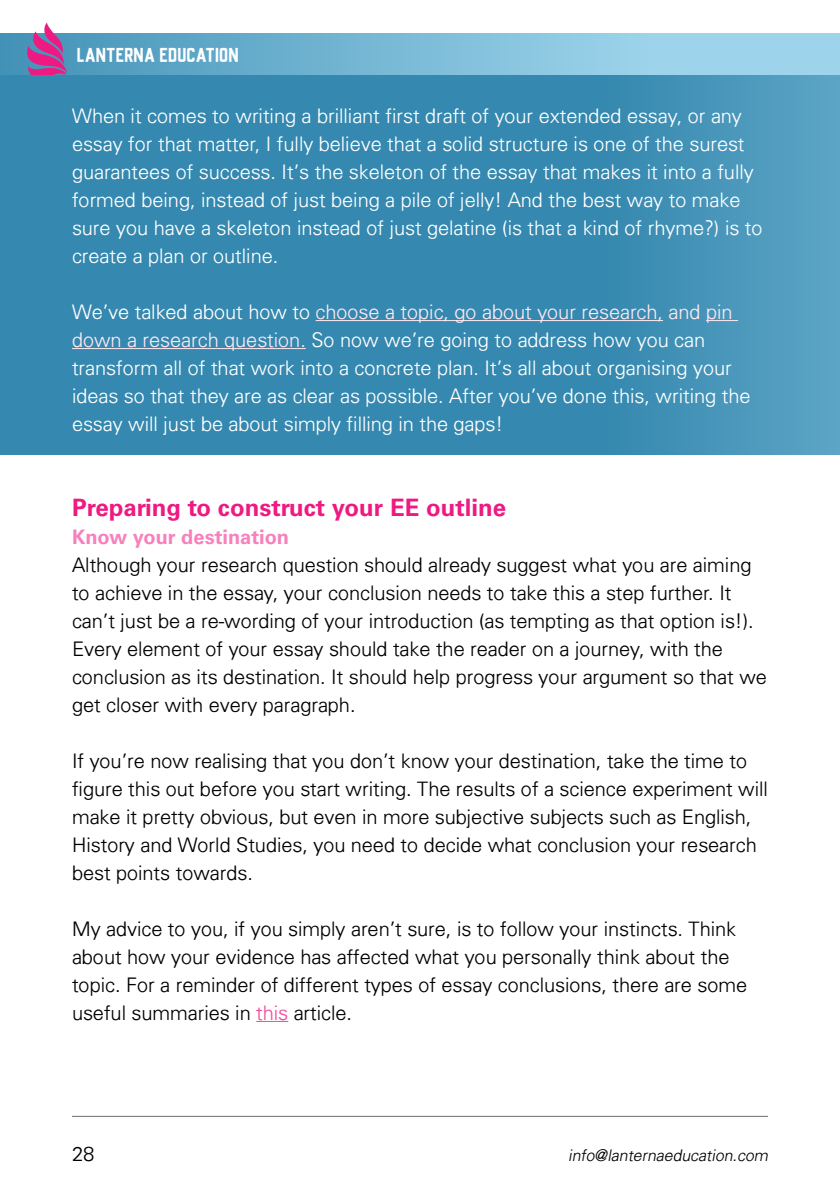
<style>
.page{position:relative;width:840px;height:1191px;background:#fff}
.page>*{position:absolute;margin:0;border:0;box-sizing:border-box;transform-origin:0 0}
.t1{font:700 24px "Univers LT Std";color:#ee1a82}
.t2{font:300 20px/28px "Univers";color:#000}
.t3{font:300 20px/28px "Univers";color:#fff}
.t4{font:700 20px "Univers LT Std";color:#f780bd}
.t5{font:18px "Universal Knowledge";color:#fff}
.t6{font:italic 300 16px "Univers";color:#000}
.s1{color:#fde8f1}
.s2{color:#f24c9c}
</style>
<div class="page">
<hr style="left:72px;top:1116px;width:696px;height:1px;background:#6e6d6c">
<div style="left:0;top:34px;width:840px;height:41px;background:linear-gradient(to right,#4896ba,#acdff4)"></div>
<svg style="left:27px;top:23px;width:40px;height:52px"></svg>
<svg style="left:0;top:75px;width:840px;height:379px;background:#3a8cb2"></svg>
<hr style="left:315px;top:320px;width:348px;height:1px;background:#fde8f1">
<hr style="left:706px;top:320px;width:32px;height:1px;background:#fde8f1">
<hr style="left:72px;top:348px;width:234px;height:1px;background:#fde8f1">
<hr style="left:256px;top:1021px;width:32px;height:1px;background:#f24c9c">
<p class="t5" style="left:77px;top:44px;width:164px">LANTERNA EDUCATION</p>
<p class="t3" style="left:72px;top:101px;width:692px">When it comes to writing a brilliant first draft of your extended essay, or any essay for that matter, I fully believe that a solid structure is one of the surest guarantees of success. It’s the skeleton of the essay that makes it into a fully formed being, instead of just being a pile of jelly! And the best way to make sure you have a skeleton instead of just gelatine (is that a kind of rhyme?) is to create a plan or outline.</p>
<p class="t3" style="left:72px;top:297px;width:679px">We’ve talked about how to <span class="s1">choose a topic, go about your research, and pin down a research question.</span> So now we’re going to address how you can transform all of that work into a concrete plan. It’s all about organising your ideas so that they are as clear as possible. After you’ve done this, writing the essay will just be about simply filling in the gaps!</p>
<p class="t1" style="left:72px;top:493px;width:435px">Preparing to construct your EE outline</p>
<p class="t4" style="left:72px;top:525px;width:219px">Know your destination</p>
<p class="t2" style="left:72px;top:550px;width:696px">Although your research question should already suggest what you are aiming to achieve in the essay, your conclusion needs to take this a step further. It can’t just be a re-wording of your introduction (as tempting as that option is!).<br>Every element of your essay should take the reader on a journey, with the conclusion as its destination. It should help progress your argument so that we get closer with every paragraph.</p>
<p class="t2" style="left:72px;top:746px;width:697px">If you’re now realising that you don’t know your destination, take the time to figure this out before you start writing. The results of a science experiment will make it pretty obvious, but even in more subjective subjects such as English, History and World Studies, you need to decide what conclusion your research best points towards.</p>
<p class="t2" style="left:72px;top:914px;width:676px">My advice to you, if you simply aren’t sure, is to follow your instincts. Think about how your evidence has affected what you personally think about the topic. For a reminder of different types of essay conclusions, there are some useful summaries in <span class="s2">this</span> article.</p>
<p class="t2" style="left:72px;top:1139px;width:24px">28</p>
<p class="t6" style="left:568px;top:1145px;width:204px">info@lanternaeducation.com</p>
</div>
